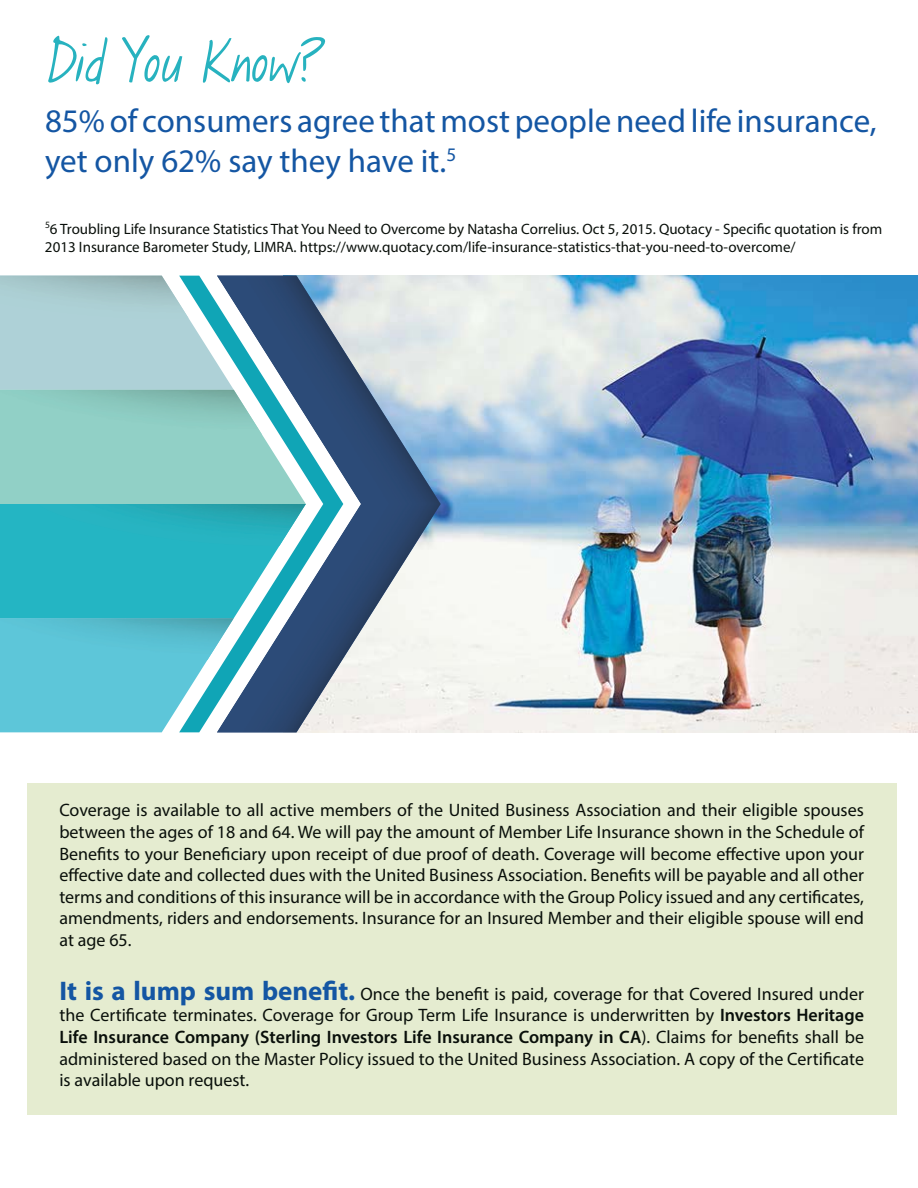
<style>
.page{position:relative;width:918px;height:1188px;background:#fff}
.page>*{position:absolute;margin:0;border:0;box-sizing:border-box;transform-origin:0 0}
.t1{font:54px "KG Hope For A Cure";color:#27b2bf}
.t2{font:33px/39.6px "Myriad Pro";color:#1456a3}
.t3{font:18px/21.6px "Myriad Pro";color:#090f0a;text-align:justify}
.t4{font:15px/18px "Myriad Pro";color:#090f0a}
.s1{font-weight:700;font-size:27px;color:#1456a3}
.s2{font-weight:600}
</style>
<div class="page">
<div style="left:27px;top:783px;width:869px;height:331px;background:#e5ecd0"></div>
<img style="left:283px;top:275px;width:635px;height:457px">
<svg style="left:0;top:276px;width:209px;height:456px;background:#70c7ce"></svg>
<img style="left:0;top:618px;width:209px;height:42px">
<img style="left:207px;top:624px;width:2px;height:36px">
<img style="left:38px;top:504px;width:171px;height:42px">
<img style="left:0;top:390px;width:209px;height:45px">
<img style="left:0;top:276px;width:189px;height:43px">
<img style="left:209px;top:291px;width:8px;height:426px">
<img style="left:217px;top:276px;width:223px;height:456px">
<h1 class="t1" style="left:46px;top:32px;width:283px">Did You Know?</h1>
<h2 class="t2" style="left:45px;top:103px;width:833px">85% of consumers agree that most people need life insurance, yet only 62% say they have it.<sup>5</sup></h2>
<p class="t4" style="left:45px;top:221px;width:839px"><sup>5</sup>6 Troubling Life Insurance Statistics That You Need to Overcome by Natasha Correlius. Oct 5, 2015. Quotacy - Specific quotation is from<br>2013 Insurance Barometer Study, LIMRA. https://www.quotacy.com/life-insurance-statistics-that-you-need-to-overcome/</p>
<p class="t3" style="left:59px;top:801px;width:806px">Coverage is available to all active members of the United Business Association and their eligible spouses between the ages of 18 and 64. We will pay the amount of Member Life Insurance shown in the Schedule of Benefits to your Beneficiary upon receipt of due proof of death. Coverage will become effective upon your effective date and collected dues with the United Business Association. Benefits will be payable and all other terms and conditions of this insurance will be in accordance with the Group Policy issued and any certificates, amendments, riders and endorsements. Insurance for an Insured Member and their eligible spouse will end at age 65.</p>
<p class="t3" style="left:59px;top:984px;width:806px"><span class="s1">It is a lump sum benefit.</span> Once the benefit is paid, coverage for that Covered Insured under the Certificate terminates. Coverage for Group Term Life Insurance is underwritten by <span class="s2">Investors Heritage Life Insurance Company (Sterling Investors Life Insurance Company in CA</span>). Claims for benefits shall be administered based on the Master Policy issued to the United Business Association. A copy of the Certificate is available upon request.</p>
</div>
